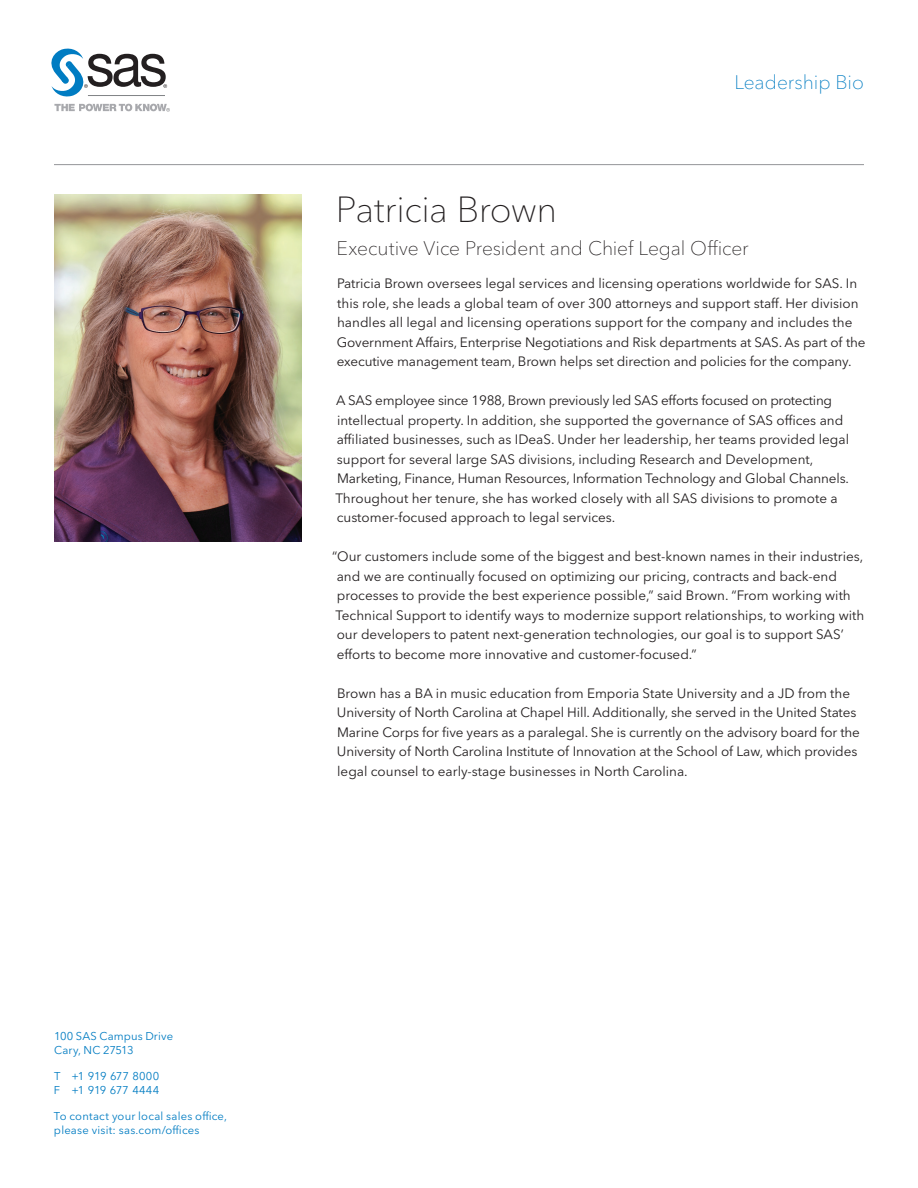
<style>
.page{position:relative;width:918px;height:1188px;background:#fff}
.page>*{position:absolute;margin:0;border:0;box-sizing:border-box;transform-origin:0 0}
.t1{font:100 36px "Avenir Next W1 G";letter-spacing:-.015em;color:#231f20}
.t2{font:100 19.5px "Avenir Next W1 G";letter-spacing:-.01em;color:#231f20}
.t3{font:100 19.5px "Avenir Next W1 G";color:#007cc2}
.t4{font:13.5px/19.5px "Avenir Next W1 G";color:#231f20}
.t5{font:11.25px/14.2px "Avenir Next W1 G";letter-spacing:.015em;color:#007cc2}
.t6{font:11.25px/14.2px "Avenir Next W1 G";letter-spacing:-.01em;color:#007cc2}
</style>
<div class="page">
<svg style="left:54px;top:104px;width:116px;height:8px"></svg>
<svg style="left:51px;top:48px;width:116px;height:49px"></svg>
<hr style="left:88px;top:95px;width:77px;height:1px;background:#808285">
<hr style="left:54px;top:164px;width:810px;height:1px;background:#939598">
<img style="left:54px;top:195px;width:247px;height:347px">
<p class="t5" style="left:54px;top:1029px;width:121px">100 SAS Campus Drive<br>Cary, NC 27513</p>
<p class="t6" style="left:54px;top:1069px;width:107px">T +1 919 677 8000<br>F +1 919 677 4444</p>
<p class="t5" style="left:54px;top:1109px;width:175px">To contact your local sales office, please visit: sas.com/offices</p>
<h2 class="t3" style="left:734px;top:71px;width:131px">Leadership Bio</h2>
<h1 class="t1" style="left:336px;top:188px;width:223px">Patricia Brown</h1>
<h2 class="t2" style="left:337px;top:237px;width:414px">Executive Vice President and Chief Legal Officer</h2>
<p class="t4" style="left:337px;top:274px;width:530px">Patricia Brown oversees legal services and licensing operations worldwide for SAS. In this role, she leads a global team of over 300 attorneys and support staff. Her division handles all legal and licensing operations support for the company and includes the Government Affairs, Enterprise Negotiations and Risk departments at SAS. As part of the executive management team, Brown helps set direction and policies for the company.</p>
<p class="t4" style="left:336px;top:391px;width:515px">A SAS employee since 1988, Brown previously led SAS efforts focused on protecting intellectual property. In addition, she supported the governance of SAS offices and affiliated businesses, such as IDeaS. Under her leadership, her teams provided legal support for several large SAS divisions, including Research and Development, Marketing, Finance, Human Resources, Information Technology and Global Channels.<br>Throughout her tenure, she has worked closely with all SAS divisions to promote a customer-focused approach to legal services.</p>
<p class="t4" style="left:332px;top:547px;width:534px">“Our customers include some of the biggest and best-known names in their industries, and we are continually focused on optimizing our pricing, contracts and back-end processes to provide the best experience possible,” said Brown. “From working with Technical Support to identify ways to modernize support relationships, to working with our developers to patent next-generation technologies, our goal is to support SAS’ efforts to become more innovative and customer-focused.”</p>
<p class="t4" style="left:337px;top:683px;width:525px">Brown has a BA in music education from Emporia State University and a JD from the University of North Carolina at Chapel Hill. Additionally, she served in the United States Marine Corps for five years as a paralegal. She is currently on the advisory board for the University of North Carolina Institute of Innovation at the School of Law, which provides legal counsel to early-stage businesses in North Carolina.</p>
</div>
